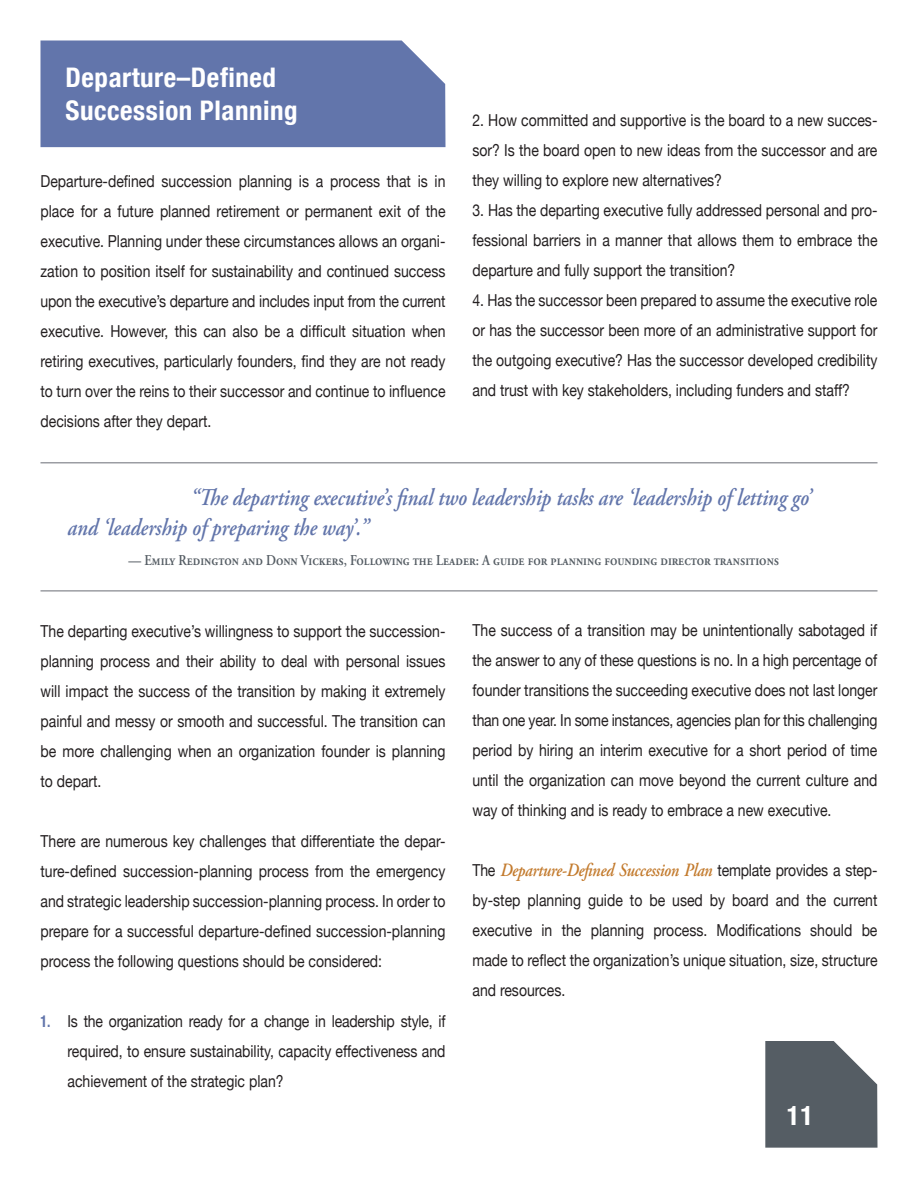
<style>
.page{position:relative;width:918px;height:1188px;background:#fff}
.page>*{position:absolute;margin:0;border:0;box-sizing:border-box;transform-origin:0 0}
.t1{font:700 condensed 27px/32.4px "Helvetica Neue";letter-spacing:.02em;color:#fff}
.t2{font:italic 600 24px/30px "Adobe Garamond Pro";color:#6275ab;scale:.85 1}
.t3{font:italic 600 18.75px "Adobe Garamond Pro";letter-spacing:-.015em;color:#c37b2e;scale:.85 1}
.t4{font:16.5px/30px "Helvetica Neue";color:#231f20;text-align:justify;scale:.85 1}
.t5{font:600 15px "Adobe Garamond Pro";color:#555d64;scale:.85 1}
.s1{font-weight:700;font-stretch:condensed;color:#6275ab}
.s2{font-family:"Helvetica Neue";font-weight:400;font-style:normal;font-size:16.5px;color:#231f20}
</style>
<div class="page">
<svg style="left:765px;top:1041px;width:113px;height:107px;background:#646b72"></svg>
<div style="left:40px;top:40px;width:406px;height:107px;background:#6275ab"></div>
<hr style="left:40px;top:462px;width:838px;height:2px;background:#9b9da3">
<hr style="left:40px;top:590px;width:838px;height:2px;background:#9b9da3">
<p class="t1" style="left:66px;top:61px;width:234px">Departure–Defined<br>Succession Planning</p>
<p class="t4" style="left:40px;top:166px;width:478px">Departure-defined succession planning is a process that is in place for a future planned retirement or permanent exit of the executive. Planning under these circumstances allows an organi&shy;zation to position itself for sustainability and continued success upon the executive’s departure and includes input from the current executive. However, this can also be a difficult situation when retiring executives, particularly founders, find they are not ready to turn over the reins to their successor and continue to influence decisions after they depart.</p>
<p class="t4" style="left:472px;top:105px;width:478px">2. How committed and supportive is the board to a new succes&shy;sor? Is the board open to new ideas from the successor and are they willing to explore new alternatives?</p>
<p class="t4" style="left:472px;top:195px;width:478px">3. Has the departing executive fully addressed personal and pro&shy;fessional barriers in a manner that allows them to embrace the departure and fully support the transition?</p>
<p class="t4" style="left:472px;top:285px;width:478px">4. Has the successor been prepared to assume the executive role or has the successor been more of an administrative support for the outgoing executive? Has the successor developed credibility and trust with key stakeholders, including funders and staff?</p>
<p class="t2" style="left:68px;top:483px;width:877px;text-indent:123px">“The departing executive’s final two leadership tasks are ‘leadership of letting go’ and ‘leadership of preparing the way’.”</p>
<p class="t5" style="left:129px;top:552px;width:767px">— Emily Redington and Donn Vickers, Following the Leader: A guide for planning founding director transitions</p>
<p class="t4" style="left:40px;top:616px;width:478px">The departing executive’s willingness to support the succession&shy;planning process and their ability to deal with personal issues will impact the success of the transition by making it extremely painful and messy or smooth and successful. The transition can be more challenging when an organization founder is planning to depart.</p>
<p class="t4" style="left:40px;top:826px;width:478px">There are numerous key challenges that differentiate the depar&shy;ture-defined succession-planning process from the emergency and strategic leadership succession-planning process. In order to prepare for a successful departure-defined succession-planning process the following questions should be considered:</p>
<p class="t4" style="left:67px;top:1006px;width:446px;text-indent:-27px"><span class="s1">1.</span> Is the organization ready for a change in leadership style, if required, to ensure sustainability, capacity effectiveness and achievement of the strategic plan?</p>
<p class="t4" style="left:472px;top:615px;width:478px">The success of a transition may be unintentionally sabotaged if the answer to any of these questions is no. In a high percentage of founder transitions the succeeding executive does not last longer than one year. In some instances, agencies plan for this challenging period by hiring an interim executive for a short period of time until the organization can move beyond the current culture and way of thinking and is ready to embrace a new executive.</p>
<p class="t3" style="left:472px;top:859px;width:478px"><span class="s2">The</span> Departure-Defined Succession Plan <span class="s2">template provides a step-</span></p>
<p class="t4" style="left:473px;top:885px;width:478px">by-step planning guide to be used by board and the current executive in the planning process. Modifications should be made to reflect the organization’s unique situation, size, structure and resources.</p>
<p class="t1" style="left:787px;top:1099px;width:28px">11</p>
</div>
